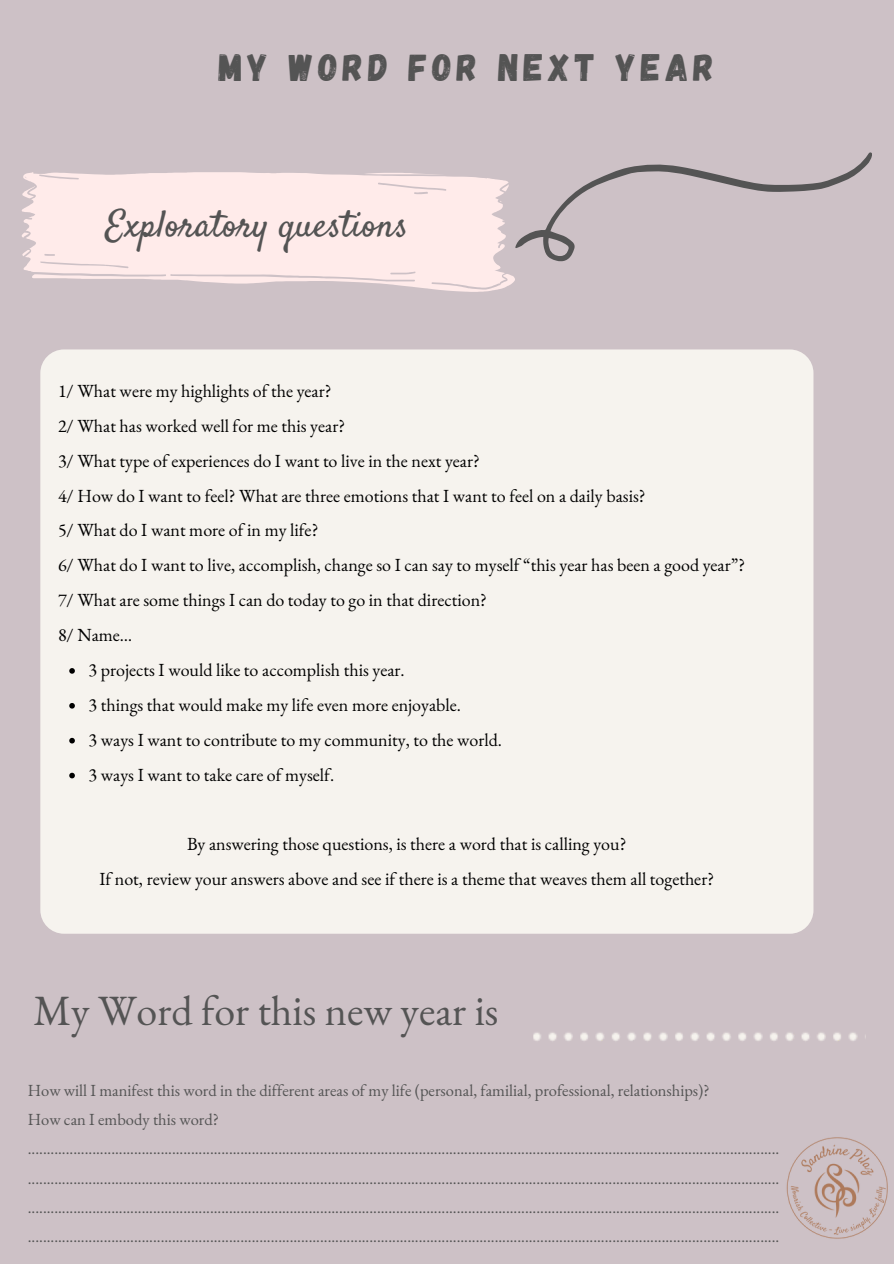
<style>
.page{position:relative;width:894px;height:1264px;background:#fff}
.page>*{position:absolute;margin:0;border:0;box-sizing:border-box;transform-origin:0 0}
.t1{font:42px "EB Garamond";color:#545454}
.t2{font:38.25px "Gagalin";letter-spacing:.12em;color:#545454}
.t3{font:37.5px "Satisfy";color:#545454}
.t4{font:18px "EB Garamond";color:#000}
.t5{font:16.5px/29.2px "EB Garamond";color:#545454;text-align:justify}
</style>
<div class="page">
<div style="left:0;top:0;width:893px;height:1263px;background:#cdc1c6"></div>
<svg style="left:22px;top:152px;width:849px;height:137px"></svg>
<svg style="left:533px;top:1032px;width:325px;height:9px"></svg>
<div style="left:40px;top:349px;width:773px;height:584px;background:#f6f3ee;border-radius:24px"></div>
<svg style="left:69px;top:668px;width:6px;height:5px"></svg>
<svg style="left:69px;top:703px;width:6px;height:5px"></svg>
<svg style="left:69px;top:738px;width:6px;height:5px"></svg>
<svg style="left:69px;top:772px;width:6px;height:6px"></svg>
<img style="left:786px;top:1137px;width:102px;height:102px">
<p class="t2" style="left:219px;top:43px;width:496px">MY WORD FOR NEXT YEAR</p>
<h2 class="t3" style="left:106px;top:201px;width:303px">Exploratory questions</h2>
<p class="t4" style="left:58px;top:379px;width:275px">1/ What were my highlights of the year?</p>
<p class="t4" style="left:58px;top:413px;width:288px">2/ What has worked well for me this year?</p>
<h3 class="t4" style="left:58px;top:448px;width:423px">3/ What type of experiences do I want to live in the next year?</h3>
<p class="t4" style="left:58px;top:483px;width:589px">4/ How do I want to feel? What are three emotions that I want to feel on a daily basis?</p>
<p class="t4" style="left:58px;top:518px;width:262px">5/ What do I want more of in my life?</p>
<p class="t4" style="left:58px;top:553px;width:688px">6/ What do I want to live, accomplish, change so I can say to myself “this year has been a good year”?</p>
<p class="t4" style="left:58px;top:588px;width:430px">7/ What are some things I can do today to go in that direction?</p>
<p class="t4" style="left:58px;top:623px;width:76px">8/ Name…</p>
<p class="t4" style="left:89px;top:658px;width:317px">3 projects I would like to accomplish this year.</p>
<p class="t4" style="left:89px;top:692px;width:374px">3 things that would make my life even more enjoyable.</p>
<p class="t4" style="left:89px;top:727px;width:415px">3 ways I want to contribute to my community, to the world.</p>
<p class="t4" style="left:89px;top:762px;width:247px">3 ways I want to take care of myself.</p>
<p class="t4" style="left:187px;top:832px;width:441px">By answering those questions, is there a word that is calling you?</p>
<p class="t4" style="left:99px;top:867px;width:616px">If not, review your answers above and see if there is a theme that weaves them all together?</p>
<h1 class="t1" style="left:33px;top:982px;width:466px">My Word for this new year is</h1>
<p class="t5" style="left:28px;top:1075px;width:683px">How will I manifest this word in the different areas of my life (personal, familial, professional, relationships)?</p>
<p class="t5" style="left:28px;top:1104px;width:192px">How can I embody this word?</p>
<p class="t5" style="left:28px;top:1133px;width:752px">...................................................................................................................................................................................................... ...................................................................................................................................................................................................... ...................................................................................................................................................................................................... ......................................................................................................................................................................................................</p>
</div>
